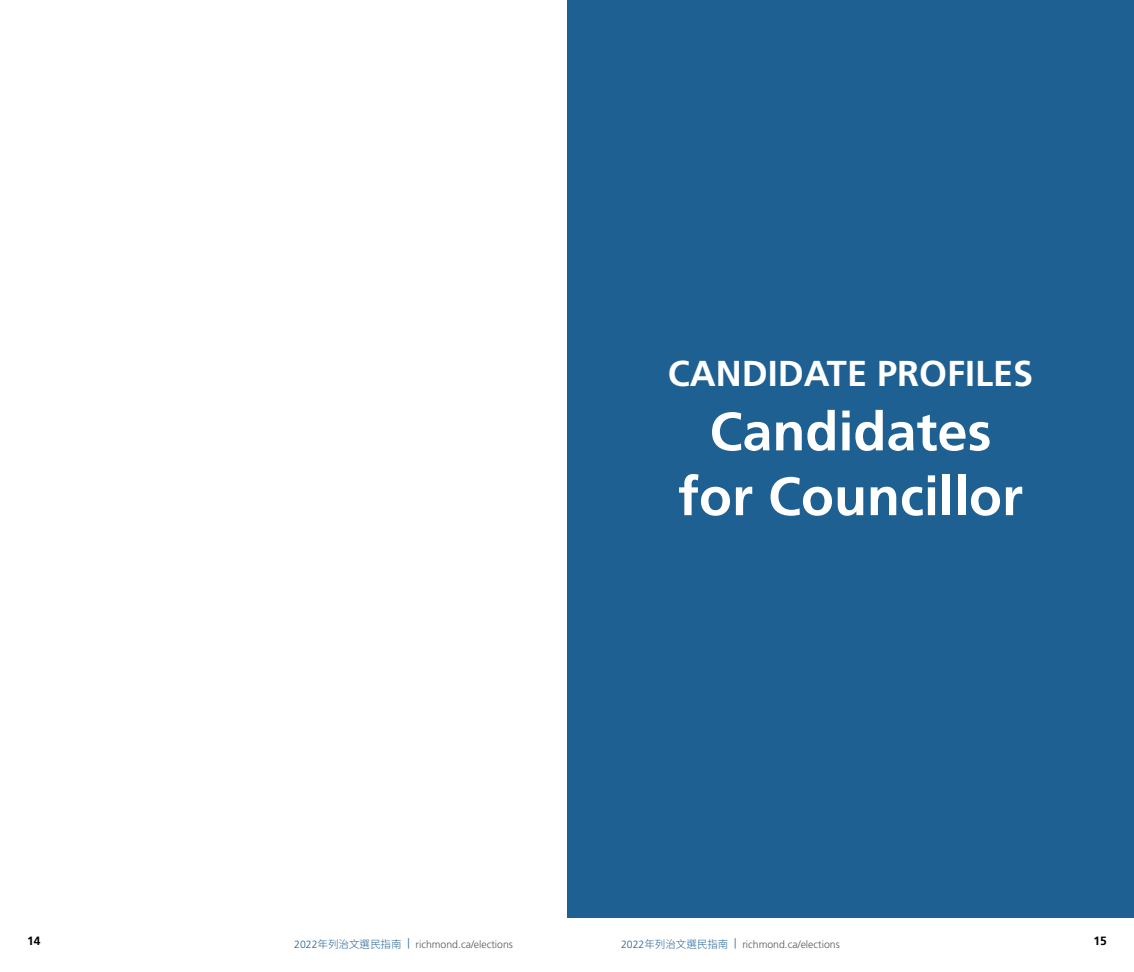
<style>
.page{position:relative;width:1134px;height:972px;background:#fff}
.page>*{position:absolute;margin:0;border:0;box-sizing:border-box;transform-origin:0 0}
.t1{font:700 54px/64.8px "Frutiger LT Std";color:#fff;text-align:center}
.t2{font:700 36px "Frutiger LT Std";color:#fff}
.t3{font:700 12px "Frutiger LT Std";color:#000}
.t4{font:300 10.5px "Frutiger LT Std";color:#58595b}
.t5{font:300 10.5px "Source Han Sans TW";color:#1f6092}
.s1{color:#1f6092}
.s2{font-family:"Source Han Sans TW";color:#1f6092}
.s3{font-family:"Frutiger LT Std"}
</style>
<div class="page">
<div style="left:567px;top:0;width:567px;height:918px;background:#1f6092"></div>
<h2 class="t2" style="left:668px;top:352px;width:367px">CANDIDATE PROFILES</h2>
<h1 class="t1" style="left:678px;top:399px;width:347px">Candidates for Councillor</h1>
<p class="t3" style="left:27px;top:934px;width:15px">14</p>
<p class="t4" style="left:734px;top:938px;width:107px"><span class="s1">|</span> richmond.ca/elections</p>
<p class="t3" style="left:1094px;top:934px;width:15px">15</p>
<p class="t4" style="left:294px;top:938px;width:220px"><span class="s1">2022</span><span class="s2">年列治文選民指南</span> <span class="s1">|</span> richmond.ca/elections</p>
<p class="t5" style="left:621px;top:938px;width:109px"><span class="s3">2022</span>年列治文選民指南</p>
</div>
